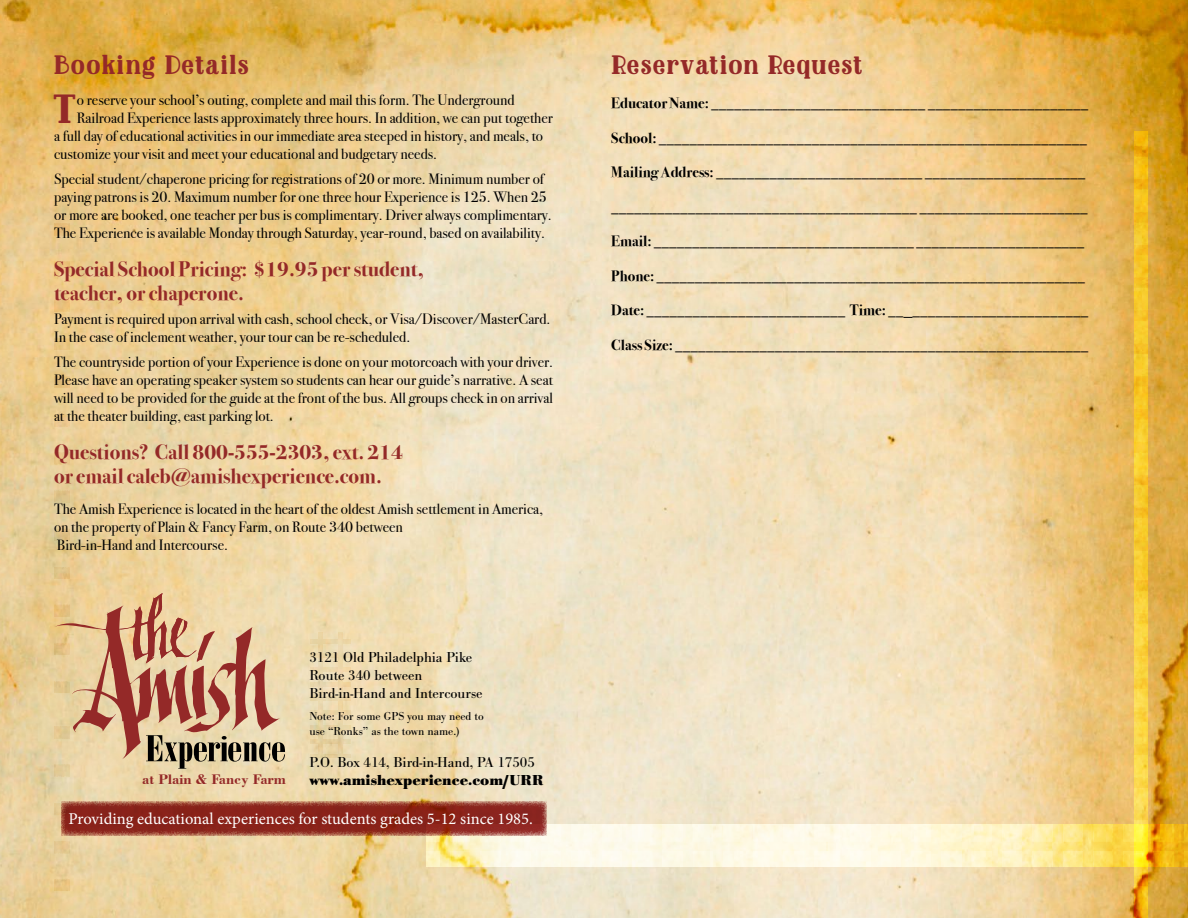
<style>
.page{position:relative;width:1188px;height:918px;background:#fff}
.page>*{position:absolute;margin:0;border:0;box-sizing:border-box;transform-origin:0 0}
.t1{font:900 40.65px "Baker Street";color:#942928}
.t2{font:900 26.7px "Baker Street";color:#942928}
.t3{font:700 21px/24px "Bodoni Svty Two ITCTT";color:#942928}
.t4{font:16.5px "Minion Pro";color:#fff}
.t5{font:15px/18px "Bodoni Svty Two ITCTT";color:#000}
.t6{font:700 15px "Bodoni Svty Two ITCTT";color:#000}
.t7{font:15px/18px "Bodoni URW";color:#000}
.t8{font:700 15px "Bodoni URW";color:#000}
.t9{font:700 14.55px "Bodoni BT";color:#942928}
.t10{font:12px/15px "Bodoni URW";color:#000}
</style>
<div class="page">
<img style="left:0;top:0;width:1188px;height:918px">
<div style="left:54px;top:765px;width:16px;height:12px;background:#e2cb98"></div>
<div style="left:54px;top:803px;width:16px;height:12px;background:#e5cb94"></div>
<div style="left:54px;top:841px;width:16px;height:12px;background:#e6c791"></div>
<div style="left:54px;top:879px;width:16px;height:12px;background:#e8c481"></div>
<svg style="left:54px;top:224px;width:16px;height:12px"></svg>
<svg style="left:54px;top:262px;width:16px;height:12px"></svg>
<div style="left:54px;top:300px;width:16px;height:12px;background:#eac07b"></div>
<div style="left:54px;top:338px;width:16px;height:12px;background:#e8c47e"></div>
<div style="left:54px;top:376px;width:16px;height:12px;background:#e2bd78"></div>
<div style="left:54px;top:414px;width:16px;height:12px;background:#eac68a"></div>
<div style="left:54px;top:452px;width:16px;height:12px;background:#eac68a"></div>
<div style="left:54px;top:490px;width:16px;height:12px;background:#dcc188"></div>
<svg style="left:54px;top:528px;width:16px;height:12px"></svg>
<svg style="left:54px;top:566px;width:16px;height:13px"></svg>
<div style="left:804px;top:824px;width:10px;height:43px;background:#fefae8"></div>
<div style="left:774px;top:824px;width:9px;height:43px;background:#fff9e4"></div>
<div style="left:743px;top:824px;width:10px;height:43px;background:#fef8e1"></div>
<div style="left:713px;top:824px;width:10px;height:43px;background:#fdf8e2"></div>
<div style="left:683px;top:824px;width:9px;height:43px;background:#fbf8e2"></div>
<div style="left:652px;top:824px;width:10px;height:43px;background:#fdf8e4"></div>
<div style="left:622px;top:824px;width:10px;height:43px;background:#fdfaea"></div>
<div style="left:592px;top:824px;width:9px;height:43px;background:#fdf9e9"></div>
<div style="left:561px;top:824px;width:10px;height:43px;background:#fdfae9"></div>
<div style="left:531px;top:824px;width:10px;height:43px;background:#fdfaeb"></div>
<div style="left:501px;top:824px;width:10px;height:43px;background:#fcf9e7"></div>
<svg style="left:471px;top:835px;width:9px;height:32px"></svg>
<svg style="left:440px;top:835px;width:10px;height:32px"></svg>
<svg style="left:426px;top:841px;width:400px;height:10px;fill:#fdf9e7"></svg>
<svg style="left:1174px;top:824px;width:10px;height:43px"></svg>
<svg style="left:1144px;top:824px;width:9px;height:43px"></svg>
<div style="left:1113px;top:824px;width:10px;height:43px;background:#fbd242"></div>
<svg style="left:1083px;top:824px;width:10px;height:43px"></svg>
<svg style="left:1053px;top:824px;width:9px;height:43px"></svg>
<svg style="left:1022px;top:824px;width:10px;height:43px"></svg>
<svg style="left:992px;top:824px;width:10px;height:43px"></svg>
<div style="left:962px;top:824px;width:10px;height:43px;background:#fef5ce"></div>
<div style="left:932px;top:824px;width:9px;height:43px;background:#fff8d9"></div>
<div style="left:901px;top:824px;width:10px;height:43px;background:#fff9e2"></div>
<div style="left:871px;top:824px;width:10px;height:43px;background:#fffae4"></div>
<div style="left:841px;top:824px;width:9px;height:43px;background:#fffbea"></div>
<svg style="left:826px;top:841px;width:362px;height:10px"></svg>
<hr style="left:310px;top:639px;width:41px;height:4px;background:#ead3a3">
<div style="left:310px;top:653px;width:41px;height:5px;background:#e8d5a6"></div>
<hr style="left:310px;top:668px;width:41px;height:4px;background:#edd7ab">
<svg style="left:310px;top:682px;width:41px;height:4px"></svg>
<div style="left:310px;top:696px;width:41px;height:5px;background:#e8d5a8"></div>
<hr style="left:310px;top:711px;width:41px;height:4px;background:#e8d2a3">
<div style="left:310px;top:725px;width:41px;height:5px;background:#e3d1a3"></div>
<svg style="left:310px;top:739px;width:41px;height:5px"></svg>
<hr style="left:310px;top:754px;width:41px;height:3px;background:#58595b">
<svg style="left:339px;top:632px;width:4px;height:125px"></svg>
<svg style="left:319px;top:632px;width:4px;height:125px"></svg>
<div style="left:1134px;top:580px;width:14px;height:10px;background:#f7c227"></div>
<svg style="left:1134px;top:613px;width:14px;height:10px"></svg>
<svg style="left:1134px;top:646px;width:14px;height:10px"></svg>
<div style="left:1134px;top:678px;width:14px;height:11px;background:#f9cc35"></div>
<svg style="left:1134px;top:711px;width:14px;height:11px"></svg>
<svg style="left:1134px;top:744px;width:14px;height:11px"></svg>
<svg style="left:1134px;top:777px;width:14px;height:10px"></svg>
<svg style="left:1134px;top:810px;width:14px;height:10px"></svg>
<svg style="left:1134px;top:842px;width:14px;height:11px"></svg>
<svg style="left:1134px;top:875px;width:14px;height:11px"></svg>
<svg style="left:1134px;top:908px;width:14px;height:10px"></svg>
<svg style="left:1134px;top:146px;width:14px;height:11px"></svg>
<div style="left:1134px;top:179px;width:14px;height:11px;background:#f2af0e"></div>
<div style="left:1134px;top:212px;width:14px;height:11px;background:#f2b817"></div>
<svg style="left:1134px;top:245px;width:14px;height:10px"></svg>
<div style="left:1134px;top:278px;width:14px;height:10px;background:#f4c022"></div>
<svg style="left:1134px;top:311px;width:14px;height:10px"></svg>
<div style="left:1134px;top:343px;width:14px;height:11px;background:#f5c025"></div>
<div style="left:1134px;top:376px;width:14px;height:11px;background:#f4bb1c"></div>
<div style="left:1134px;top:409px;width:14px;height:10px;background:#f8c01f"></div>
<div style="left:1134px;top:442px;width:14px;height:10px;background:#fbcd32"></div>
<svg style="left:1134px;top:475px;width:14px;height:10px"></svg>
<svg style="left:1134px;top:507px;width:14px;height:11px"></svg>
<div style="left:1134px;top:540px;width:14px;height:11px;background:#f5c528"></div>
<svg style="left:54px;top:593px;width:231px;height:176px;background:#cfa885"></svg>
<svg style="left:61px;top:801px;width:486px;height:34px;background:#913125"></svg>
<p class="t2" style="left:54px;top:49px;width:197px">Booking Details</p>
<p class="t1" style="left:53px;top:86px;width:26px">T</p>
<p class="t5" style="left:77px;top:90px;width:439px">o reserve your school’s outing, complete and mail this form. The Underground</p>
<p class="t5" style="left:77px;top:108px;width:478px">Railroad Experience lasts approximately three hours. In addition, we can put together</p>
<p class="t5" style="left:54px;top:126px;width:491px">a full day of educational activities in our immediate area steeped in history, and meals, to</p>
<p class="t5" style="left:54px;top:144px;width:385px">customize your visit and meet your educational and budgetary needs.</p>
<p class="t5" style="left:54px;top:169px;width:499px">Special student/chaperone pricing for registrations of 20 or more. Minimum number of paying patrons is 20. Maximum number for one three hour Experience is 125. When 25 or more are booked, one teacher per bus is complimentary. Driver always complimentary.<br>The Experience is available Monday through Saturday, year-round, based on availability.</p>
<p class="t3" style="left:54px;top:255px;width:372px">Special School Pricing: $19.95 per student, teacher, or chaperone.</p>
<p class="t5" style="left:54px;top:309px;width:498px">Payment is required upon arrival with cash, school check, or Visa/Discover/MasterCard.<br>In the case of inclement weather, your tour can be re-scheduled.</p>
<p class="t5" style="left:54px;top:352px;width:501px;text-align:justify">The countryside portion of your Experience is done on your motorcoach with your driver.<br>Please have an operating speaker system so students can hear our guide’s narrative. A seat will need to be provided for the guide at the front of the bus. All groups check in on arrival at the theater building, east parking lot.</p>
<p class="t3" style="left:54px;top:438px;width:350px">Questions? Call 800-555-2303, ext. 214</p>
<p class="t3" style="left:54px;top:462px;width:329px">or email caleb@amishexperience.com.</p>
<p class="t5" style="left:54px;top:499px;width:490px">The Amish Experience is located in the heart of the oldest Amish settlement in America, on the property of Plain &amp; Fancy Farm, on Route 340 between<br>Bird-in-Hand and Intercourse.</p>
<p class="t7" style="left:309px;top:648px;width:175px">3121 Old Philadelphia Pike<br>Route 340 between<br>Bird-in-Hand and Intercourse</p>
<p class="t10" style="left:309px;top:709px;width:176px">Note: For some GPS you may need to use “Ronks” as the town name.)</p>
<p class="t7" style="left:309px;top:753px;width:227px">P.O. Box 414, Bird-in-Hand, PA 17505</p>
<p class="t8" style="left:309px;top:771px;width:236px">www.amishexperience.com/URR</p>
<p class="t4" style="left:68px;top:808px;width:466px">Providing educational experiences for students grades 5-12 since 1985.</p>
<p class="t9" style="left:142px;top:771px;width:145px">at Plain &amp; Fancy Farm</p>
<p class="t2" style="left:611px;top:49px;width:254px">Reservation Request</p>
<p class="t6" style="left:611px;top:91px;width:479px">Educator Name: ____________________________ _____________________</p>
<p class="t6" style="left:611px;top:126px;width:477px">School: ________________________________________________________</p>
<p class="t6" style="left:611px;top:160px;width:476px">Mailing Address: ___________________________ _____________________</p>
<p class="t6" style="left:611px;top:195px;width:478px">________________________________________ ______________________</p>
<p class="t6" style="left:611px;top:229px;width:475px">Email: __________________________________ ______________________</p>
<p class="t6" style="left:611px;top:264px;width:475px">Phone: ________________________________________________________</p>
<p class="t6" style="left:611px;top:298px;width:479px">Date: __________________________ Time: __ _______________________</p>
<p class="t6" style="left:611px;top:333px;width:479px">Class Size: ______________________________________________________</p>
</div>
